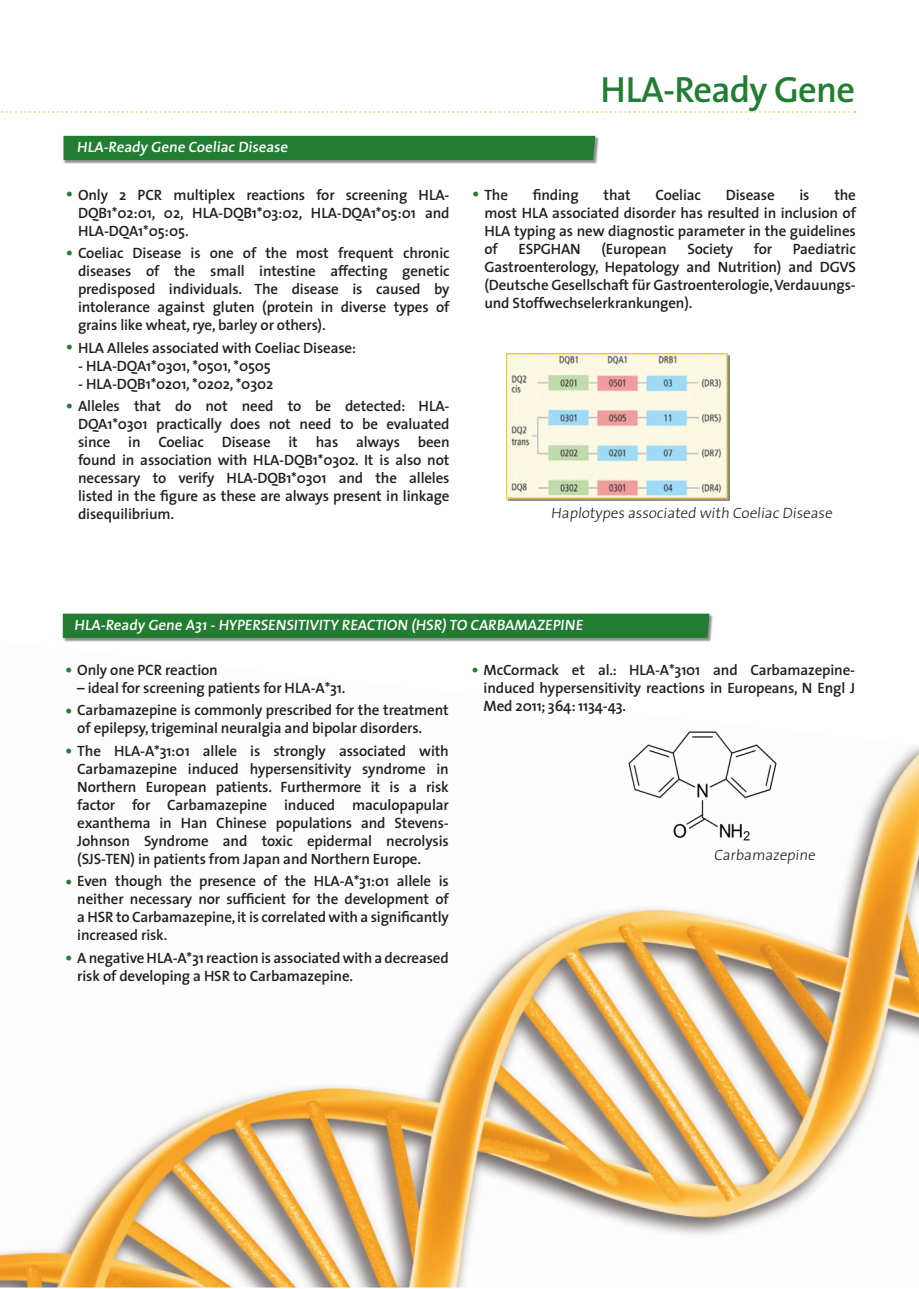
<style>
.page{position:relative;width:919px;height:1289px;background:#fff}
.page>*{position:absolute;margin:0;border:0;box-sizing:border-box;transform-origin:0 0}
.t1{font:600 36.6px "The Sans";letter-spacing:-.02em;color:#227d32}
.t2{font:600 15px/18px "The Sans";letter-spacing:-.01em;color:#231f20;text-align:justify}
.t3{font:600 15px "The Sans";color:#fff}
.t4{font:300 15px "The Sans";color:#231f20}
.s1{font-weight:300;font-size:24px;color:#227d32}
</style>
<div class="page">
<img style="left:0;top:745px;width:918px;height:542px">
<svg style="left:1px;top:111px;width:854px;height:2px"></svg>
<div style="left:63px;top:613px;width:650px;height:29px;background:#231f20;opacity:.5"></div>
<div style="left:63px;top:613px;width:646px;height:25px;background:#227d32"></div>
<div style="left:64px;top:136px;width:535px;height:28px;background:#231f20;opacity:.5"></div>
<div style="left:63px;top:136px;width:532px;height:24px;background:#227d32"></div>
<img style="left:507px;top:353px;width:222px;height:147px">
<img style="left:623px;top:731px;width:159px;height:115px">
<p class="t3" style="left:77px;top:135px;width:215px">HLA-Ready Gene Coeliac Disease</p>
<p class="t2" style="left:78px;top:185px;width:373px;text-indent:-14px"><span class="s1">•</span> Only 2 PCR multiplex reactions for screening HLA-DQB1*02:01, 02, HLA-DQB1*03:02, HLA-DQA1*05:01 and HLA-DQA1*05:05.</p>
<p class="t2" style="left:78px;top:244px;width:373px;text-indent:-14px"><span class="s1">•</span> Coeliac Disease is one of the most frequent chronic diseases of the small intestine affecting genetic predisposed individuals. The disease is caused by intolerance against gluten (protein in diverse types of grains like wheat, rye, barley or others).</p>
<p class="t2" style="left:65px;top:338px;width:293px"><span class="s1">•</span> HLA Alleles associated with Coeliac Disease:</p>
<p class="t2" style="left:78px;top:356px;width:194px">- HLA-DQA1*0301, *0501, *0505</p>
<p class="t2" style="left:78px;top:374px;width:197px">- HLA-DQB1*0201, *0202, *0302</p>
<p class="t2" style="left:78px;top:397px;width:373px;text-indent:-14px"><span class="s1">•</span> Alleles that do not need to be detected: HLA-DQA1*0301 practically does not need to be evaluated since in Coeliac Disease it has always been found in association with HLA-DQB1*0302. It is also not necessary to verify HLA-DQB1*0301 and the alleles listed in the figure as these are always present in linkage disequilibrium.</p>
<p class="t1" style="left:600px;top:59px;width:256px">HLA-Ready Gene</p>
<p class="t2" style="left:471px;top:185px;width:39px"><span class="s1">•</span> The</p>
<p class="t2" style="left:532px;top:185px;width:47px">finding</p>
<p class="t2" style="left:603px;top:185px;width:29px">that</p>
<p class="t2" style="left:655px;top:185px;width:47px">Coeliac</p>
<p class="t2" style="left:725px;top:185px;width:50px">Disease</p>
<p class="t2" style="left:799px;top:185px;width:12px">is</p>
<p class="t2" style="left:484px;top:185px;width:373px;text-indent:350px">the most HLA associated disorder has resulted in inclusion of HLA typing as new diagnostic parameter in the guidelines of</p>
<p class="t2" style="left:518px;top:239px;width:64px">ESPGHAN</p>
<p class="t2" style="left:601px;top:239px;width:67px">(European</p>
<p class="t2" style="left:687px;top:239px;width:47px">Society</p>
<p class="t2" style="left:753px;top:239px;width:20px">for</p>
<p class="t2" style="left:484px;top:239px;width:373px;text-indent:308px">Paediatric Gastroenterology, Hepatology and Nutrition) and DGVS (Deutsche Gesellschaft für Gastroenterologie, Verdauungs&shy;und Stoffwechselerkrankungen).</p>
<p class="t4" style="left:551px;top:500px;width:285px">Haplotypes associated with Coeliac Disease</p>
<p class="t3" style="left:74px;top:613px;width:513px">HLA-Ready Gene A31 - HYPERSENSITIVITY REACTION (HSR)TO CARBAMAZEPINE</p>
<p class="t2" style="left:64px;top:660px;width:155px"><span class="s1">•</span> Only one PCR reaction</p>
<p class="t2" style="left:77px;top:678px;width:270px">– ideal for screening patients for HLA-A*31.</p>
<p class="t2" style="left:77px;top:701px;width:373px;text-indent:-14px"><span class="s1">•</span> Carbamazepine is commonly prescribed for the treatment of epilepsy, trigeminal neuralgia and bipolar disorders.</p>
<p class="t2" style="left:77px;top:741px;width:373px;text-indent:-14px"><span class="s1">•</span> The HLA-A*31:01 allele is strongly associated with Carbamazepine induced hypersensitivity syndrome in Northern European patients. Furthermore it is a risk factor for Carbamazepine induced maculopapular exanthema in Han Chinese populations and Stevens-Johnson Syndrome and toxic epidermal necrolysis (SJS-TEN) in patients from Japan and Northern Europe.</p>
<p class="t2" style="left:77px;top:872px;width:373px;text-indent:-14px"><span class="s1">•</span> Even though the presence of the HLA-A*31:01 allele is neither necessary nor sufficient for the development of a HSR to Carbamazepine, it is correlated with a significantly increased risk.</p>
<p class="t2" style="left:77px;top:948px;width:373px;text-indent:-14px"><span class="s1">•</span> A negative HLA-A*31 reaction is associated with a decreased risk of developing a HSR to Carbamazepine.</p>
<p class="t2" style="left:483px;top:660px;width:373px;text-indent:-14px"><span class="s1">•</span> McCormack et al.: HLA-A*3101 and Carbamazepine&shy;induced hypersensitivity reactions in Europeans, N Engl J Med 2011; 364: 1134-43.</p>
<p class="t4" style="left:713px;top:842px;width:106px">Carbamazepine</p>
</div>
